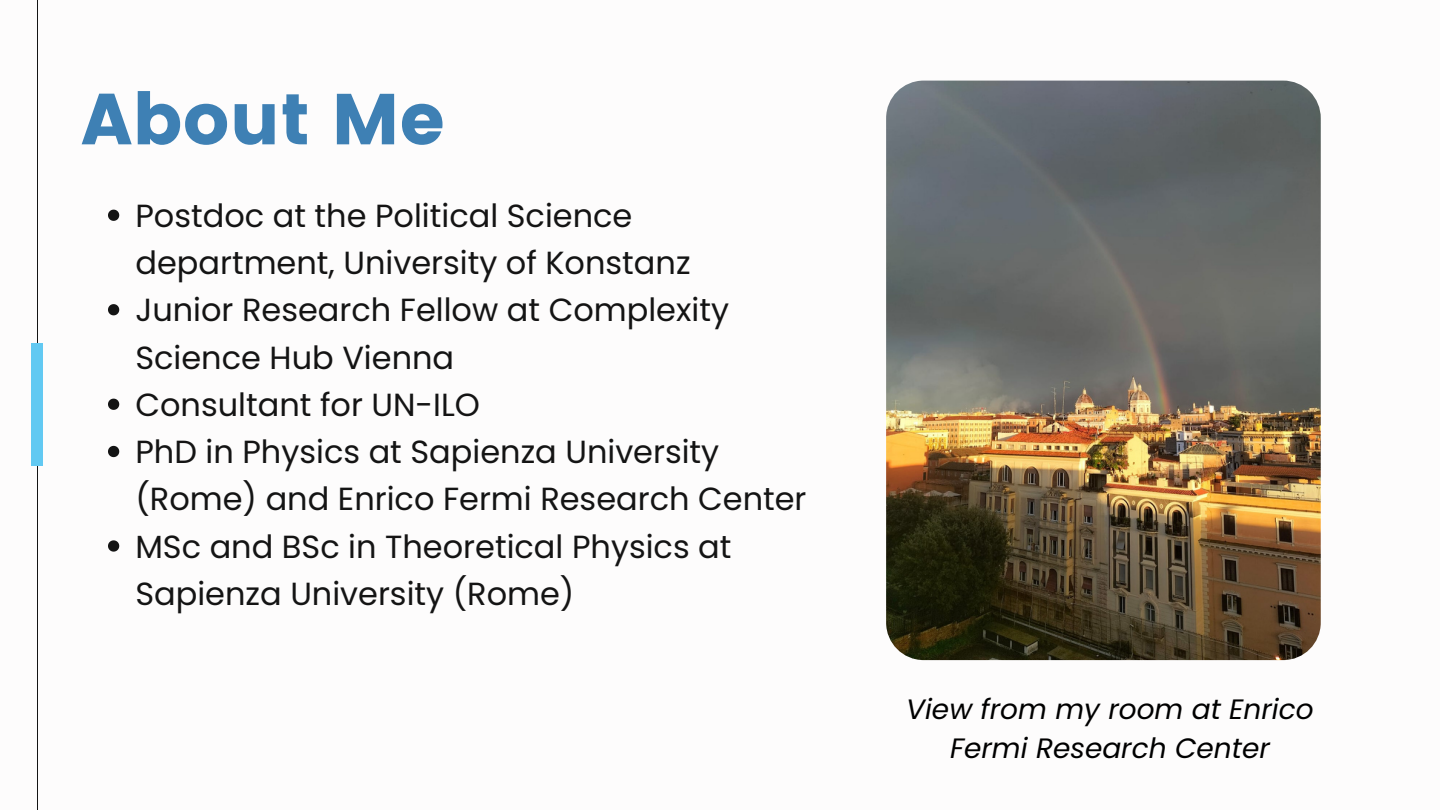
<style>
.page{position:relative;width:1440px;height:810px;background:#fff}
.page>*{position:absolute;margin:0;border:0;box-sizing:border-box;transform-origin:0 0}
.t1{font:72px "Poppins";color:#3e80b4}
.t2{font:32px/47.2px "Poppins";color:#141414}
.t3{font:italic 28px/39px "Poppins";color:#000;text-align:center}
</style>
<div class="page">
<hr style="left:37px;top:0;width:1px;height:810px;background:#141414">
<div style="left:32px;top:344px;width:11px;height:122px;background:#62c9f2"></div>
<img style="left:886px;top:81px;width:435px;height:579px">
<svg style="left:108px;top:210px;width:11px;height:11px"></svg>
<svg style="left:108px;top:304px;width:11px;height:11px"></svg>
<svg style="left:108px;top:399px;width:11px;height:11px"></svg>
<svg style="left:108px;top:446px;width:11px;height:11px"></svg>
<svg style="left:108px;top:540px;width:11px;height:12px"></svg>
<p class="t1" style="left:81px;top:77px;width:366px">About Me</p>
<p class="t2" style="left:135px;top:192px;width:557px">Postdoc at the Political Science department, University of Konstanz</p>
<p class="t2" style="left:135px;top:287px;width:595px">Junior Research Fellow at Complexity<br>Science Hub Vienna</p>
<p class="t2" style="left:135px;top:381px;width:346px">Consultant for UN-ILO</p>
<p class="t2" style="left:135px;top:428px;width:673px">PhD in Physics at Sapienza University (Rome) and Enrico Fermi Research Center</p>
<p class="t2" style="left:135px;top:523px;width:598px">MSc and BSc in Theoretical Physics at<br>Sapienza University (Rome)</p>
<p class="t3" style="left:906px;top:689px;width:409px">View from my room at Enrico<br>Fermi Research Center</p>
</div>
